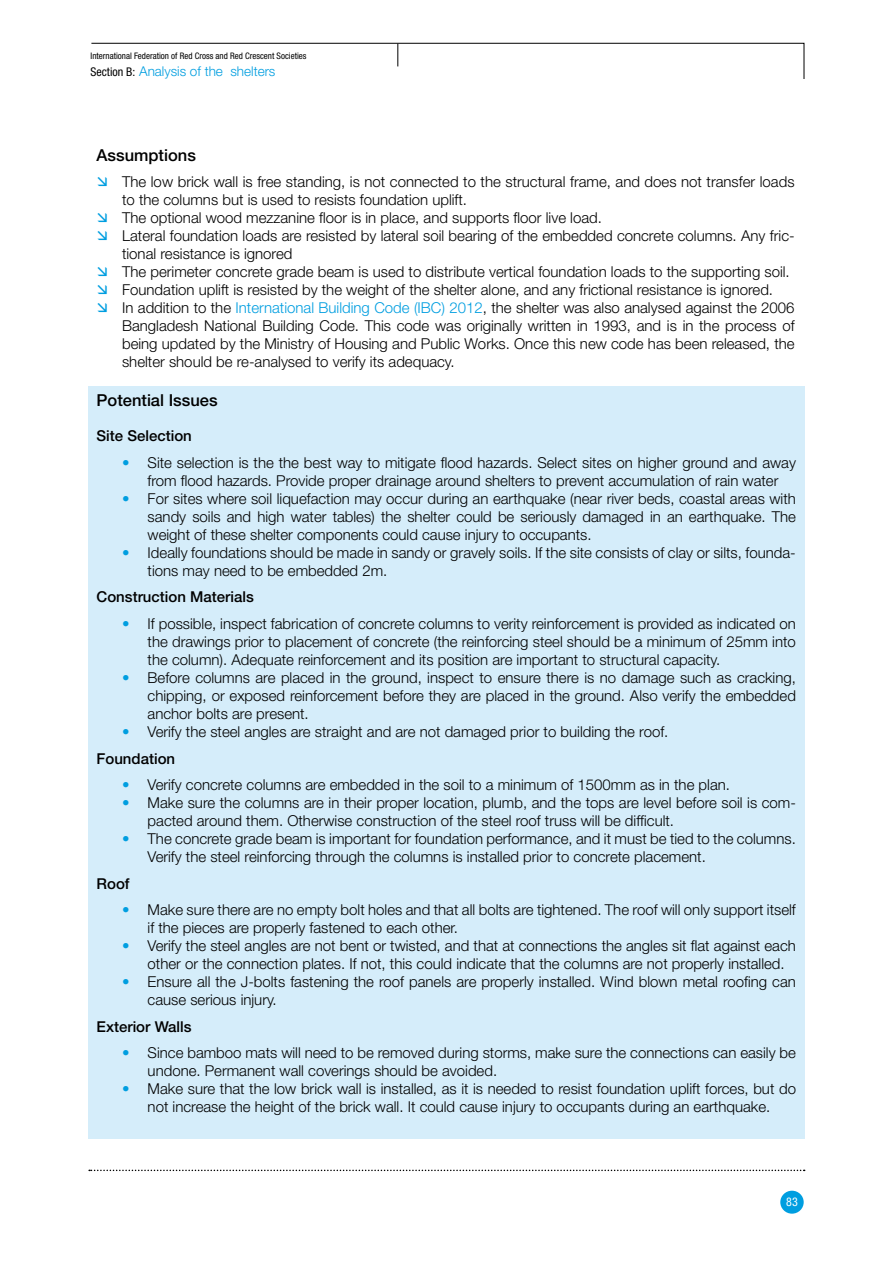
<style>
.page{position:relative;width:893px;height:1263px;background:#fff}
.page>*{position:absolute;margin:0;border:0;box-sizing:border-box;transform-origin:0 0}
.t1{font:500 16.5px "Helvetica Neue LT Pro";color:#000}
.t2{font:300 15px/18px "Helvetica Neue LT Pro";color:#000}
.t3{font:500 15px "Helvetica Neue LT Pro";color:#000}
.t4{font:300 13.5px "Helvetica Neue LT Pro";color:#009ee0}
.t5{font:condensed 12px "Helvetica Neue";color:#fff}
.t6{font:condensed 9px "Helvetica Neue";color:#000}
.s1{font-family:"Helvetica Neue";font-weight:400;font-stretch:condensed;font-size:12px;color:#000}
.s2{color:#009ee0}
.s3{font-weight:500}
</style>
<div class="page">
<div style="left:780px;top:1191px;width:24px;height:23px;background:#009ee0;border-radius:50%"></div>
<svg style="left:89px;top:1169px;width:716px;height:2px"></svg>
<svg style="left:91px;top:43px;width:713px;height:36px"></svg>
<div style="left:88px;top:386px;width:716px;height:752px;background:#d5edfa"></div>
<p class="t6" style="left:91px;top:51px;width:217px">International Federation of Red Cross and Red Crescent Societies</p>
<p class="t4" style="left:91px;top:63px;width:186px"><span class="s1">Section B:</span> Analysis of the shelters</p>
<p class="t1" style="left:97px;top:145px;width:101px">Assumptions</p>
<p class="t2" style="left:122px;top:172px;width:674px">The low brick wall is free standing, is not connected to the structural frame, and does not transfer loads to the columns but is used to resists foundation uplift.<br>The optional wood mezzanine floor is in place, and supports floor live load.<br>Lateral foundation loads are resisted by lateral soil bearing of the embedded concrete columns. Any fric&shy;tional resistance is ignored<br>The perimeter concrete grade beam is used to distribute vertical foundation loads to the supporting soil.<br>Foundation uplift is resisted by the weight of the shelter alone, and any frictional resistance is ignored.<br>In addition to the <span class="s2">International Building Code (IBC) 2012</span>, the shelter was also analysed against the 2006<br>Bangladesh National Building Code. This code was originally written in 1993, and is in the process of being updated by the Ministry of Housing and Public Works. Once this new code has been released, the shelter should be re-analysed to verify its adequacy.</p>
<p class="t1" style="left:97px;top:391px;width:123px">Potential Issues</p>
<p class="t3" style="left:97px;top:427px;width:97px">Site Selection</p>
<p class="t2" style="left:122px;top:453px;width:675px;text-align:center"><span class="s2">•</span> Site selection is the the best way to mitigate flood hazards. Select sites on higher ground and away from flood hazards. Provide proper drainage around shelters to prevent accumulation of rain water</p>
<p class="t2" style="left:148px;top:489px;width:650px;text-align:justify;text-indent:-26px"><span class="s2">•</span> For sites where soil liquefaction may occur during an earthquake (near river beds, coastal areas with sandy soils and high water tables) the shelter could be seriously damaged in an earthquake. The weight of these shelter components could cause injury to occupants.</p>
<p class="t2" style="left:148px;top:543px;width:650px;text-indent:-26px"><span class="s2">•</span> Ideally foundations should be made in sandy or gravely soils. If the site consists of clay or silts, founda&shy;tions may need to be embedded 2m.</p>
<p class="t3" style="left:97px;top:588px;width:159px">Construction Materials</p>
<p class="t2" style="left:148px;top:614px;width:650px;text-align:justify;text-indent:-26px"><span class="s2">•</span> If possible, inspect fabrication of concrete columns to verity reinforcement is provided as indicated on the drawings prior to placement of concrete (the reinforcing steel should be a minimum of 25mm into the column). Adequate reinforcement and its position are important to structural capacity.</p>
<p class="t2" style="left:148px;top:668px;width:650px;text-align:justify;text-indent:-26px"><span class="s2">•</span> Before columns are placed in the ground, inspect to ensure there is no damage such as cracking, chipping, or exposed reinforcement before they are placed in the ground. Also verify the embedded anchor bolts are present.</p>
<p class="t2" style="left:97px;top:718px;width:573px;line-height:26.5px;text-indent:26px"><span class="s2">•</span> Verify the steel angles are straight and are not damaged prior to building the roof.<br><span class="s3">Foundation</span></p>
<p class="t2" style="left:122px;top:775px;width:609px"><span class="s2">•</span> Verify concrete columns are embedded in the soil to a minimum of 1500mm as in the plan.</p>
<p class="t2" style="left:148px;top:793px;width:650px;text-indent:-26px"><span class="s2">•</span> Make sure the columns are in their proper location, plumb, and the tops are level before soil is com&shy;pacted around them. Otherwise construction of the steel roof truss will be difficult.</p>
<p class="t2" style="left:148px;top:829px;width:650px;text-indent:-26px"><span class="s2">•</span> The concrete grade beam is important for foundation performance, and it must be tied to the columns.<br>Verify the steel reinforcing through the columns is installed prior to concrete placement.</p>
<p class="t3" style="left:97px;top:874px;width:35px">Roof</p>
<p class="t2" style="left:148px;top:900px;width:650px;text-indent:-26px"><span class="s2">•</span> Make sure there are no empty bolt holes and that all bolts are tightened. The roof will only support itself if the pieces are properly fastened to each other.</p>
<p class="t2" style="left:148px;top:936px;width:650px;text-indent:-26px"><span class="s2">•</span> Verify the steel angles are not bent or twisted, and that at connections the angles sit flat against each other or the connection plates. If not, this could indicate that the columns are not properly installed.</p>
<p class="t2" style="left:148px;top:972px;width:650px;text-indent:-26px"><span class="s2">•</span> Ensure all the J-bolts fastening the roof panels are properly installed. Wind blown metal roofing can cause serious injury.</p>
<p class="t3" style="left:97px;top:1017px;width:97px">Exterior Walls</p>
<p class="t2" style="left:148px;top:1043px;width:650px;text-indent:-26px"><span class="s2">•</span> Since bamboo mats will need to be removed during storms, make sure the connections can easily be undone. Permanent wall coverings should be avoided.</p>
<p class="t2" style="left:122px;top:1079px;width:675px;text-align:center"><span class="s2">•</span> Make sure that the low brick wall is installed, as it is needed to resist foundation uplift forces, but do not increase the height of the brick wall. It could cause injury to occupants during an earthquake.</p>
<p class="t5" style="left:786px;top:1195px;width:13px">83</p>
</div>
